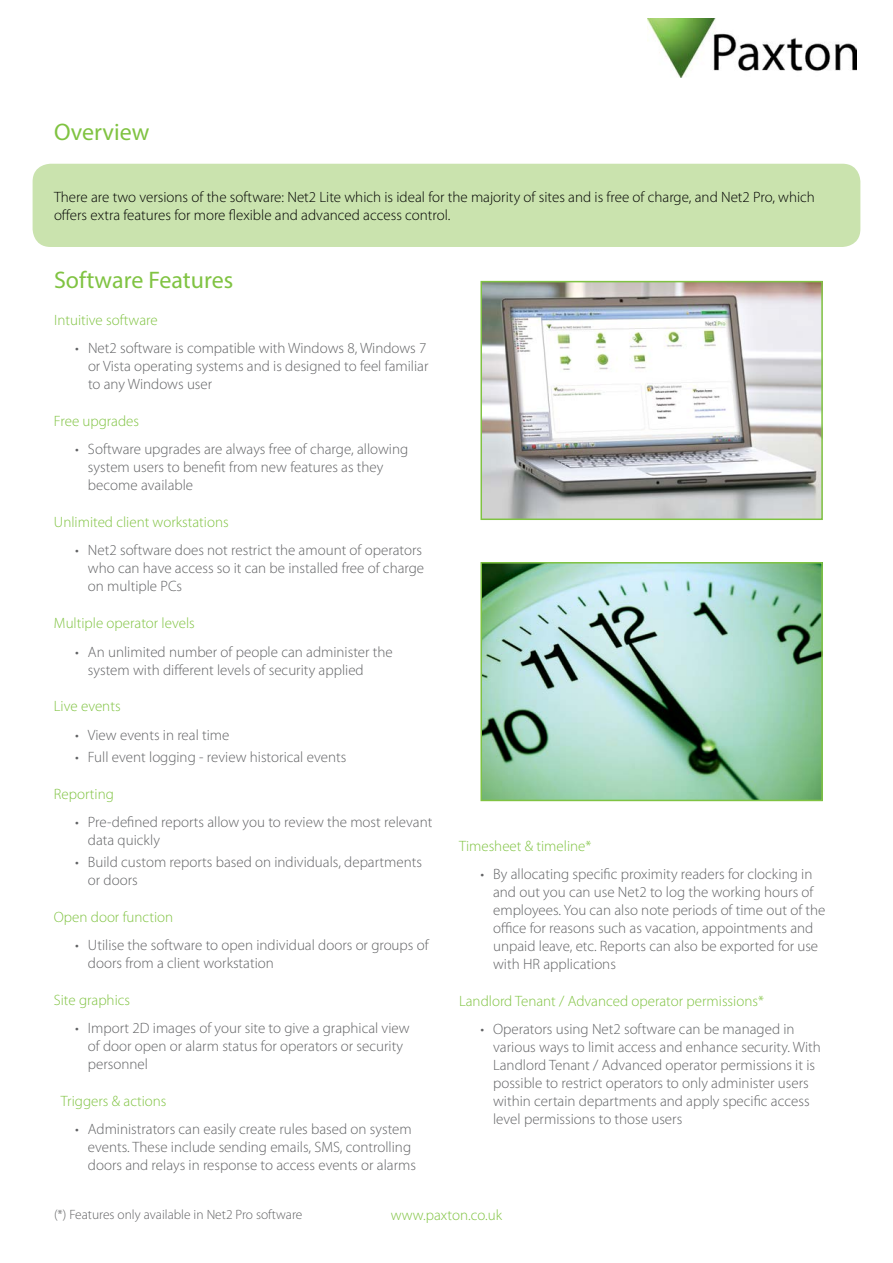
<style>
.page{position:relative;width:893px;height:1263px;background:#fff}
.page>*{position:absolute;margin:0;border:0;box-sizing:border-box;transform-origin:0 0}
.t1{font:24px "Myriad Pro";color:#80c342}
.t2{font:300 15px/18px "Myriad Pro";color:#616264}
.t3{font:300 15px "Myriad Pro";color:#80c342}
.t4{font:300 15px/18px "Myriad Pro";color:#000}
.t5{font:300 13.5px "Myriad Pro";color:#616264}
</style>
<div class="page">
<div style="left:33px;top:164px;width:827px;height:83px;background:#cae3ae;border-radius:18px"></div>
<img style="left:483px;top:565px;width:337px;height:233px">
<div style="left:480px;top:562px;width:343px;height:239px;border:2px solid #80c342"></div>
<img style="left:647px;top:18px;width:210px;height:59px">
<img style="left:483px;top:284px;width:337px;height:233px">
<div style="left:480px;top:281px;width:343px;height:239px;border:2px solid #80c342"></div>
<h1 class="t1" style="left:54px;top:117px;width:97px">Overview</h1>
<p class="t4" style="left:54px;top:188px;width:762px">There are two versions of the software: Net2 Lite which is ideal for the majority of sites and is free of charge, and Net2 Pro, which offers extra features for more flexible and advanced access control.</p>
<h1 class="t1" style="left:54px;top:265px;width:181px">Software Features</h1>
<p class="t3" style="left:54px;top:311px;width:105px">Intuitive software</p>
<p class="t2" style="left:88px;top:339px;width:342px;text-indent:-13px">• Net2 software is compatible with Windows 8, Windows 7 or Vista operating systems and is designed to feel familiar to any Windows user</p>
<p class="t3" style="left:54px;top:412px;width:87px">Free upgrades</p>
<p class="t2" style="left:88px;top:440px;width:322px;text-indent:-13px">• Software upgrades are always free of charge, allowing system users to benefit from new features as they become available</p>
<p class="t3" style="left:54px;top:513px;width:176px">Unlimited client workstations</p>
<p class="t2" style="left:88px;top:541px;width:338px;text-indent:-13px">• Net2 software does not restrict the amount of operators who can have access so it can be installed free of charge on multiple PCs</p>
<p class="t3" style="left:54px;top:614px;width:142px">Multiple operator levels</p>
<p class="t2" style="left:88px;top:642px;width:306px;text-indent:-13px">• An unlimited number of people can administer the system with different levels of security applied</p>
<p class="t3" style="left:54px;top:697px;width:68px">Live events</p>
<p class="t2" style="left:75px;top:725px;width:156px">• View events in real time</p>
<p class="t2" style="left:75px;top:748px;width:273px">• Full event logging - review historical events</p>
<p class="t3" style="left:54px;top:784px;width:61px">Reporting</p>
<p class="t2" style="left:88px;top:813px;width:346px;text-indent:-13px">• Pre-defined reports allow you to review the most relevant data quickly</p>
<p class="t2" style="left:88px;top:853px;width:336px;text-indent:-13px">• Build custom reports based on individuals, departments or doors</p>
<p class="t3" style="left:54px;top:908px;width:121px">Open door function</p>
<p class="t2" style="left:88px;top:936px;width:342px;text-indent:-13px">• Utilise the software to open individual doors or groups of doors from a client workstation</p>
<p class="t3" style="left:54px;top:991px;width:78px">Site graphics</p>
<p class="t2" style="left:88px;top:1019px;width:323px;text-indent:-13px">• Import 2D images of your site to give a graphical view of door open or alarm status for operators or security personnel</p>
<p class="t3" style="left:61px;top:1092px;width:107px">Triggers &amp; actions</p>
<p class="t2" style="left:88px;top:1120px;width:330px;text-indent:-13px">• Administrators can easily create rules based on system events. These include sending emails, SMS, controlling doors and relays in response to access events or alarms</p>
<p class="t3" style="left:459px;top:837px;width:134px">Timesheet &amp; timeline*</p>
<p class="t2" style="left:493px;top:865px;width:334px;text-indent:-13px">• By allocating specific proximity readers for clocking in and out you can use Net2 to log the working hours of employees. You can also note periods of time out of the office for reasons such as vacation, appointments and unpaid leave, etc. Reports can also be exported for use with HR applications</p>
<p class="t3" style="left:459px;top:992px;width:306px">Landlord Tenant / Advanced operator permissions*</p>
<p class="t2" style="left:493px;top:1020px;width:329px;text-indent:-13px">• Operators using Net2 software can be managed in various ways to limit access and enhance security. With Landlord Tenant / Advanced operator permissions it is possible to restrict operators to only administer users within certain departments and apply specific access level permissions to those users</p>
<p class="t5" style="left:54px;top:1206px;width:250px">(*) Features only available in Net2 Pro software</p>
<p class="t3" style="left:391px;top:1206px;width:113px">www.paxton.co.uk</p>
</div>
